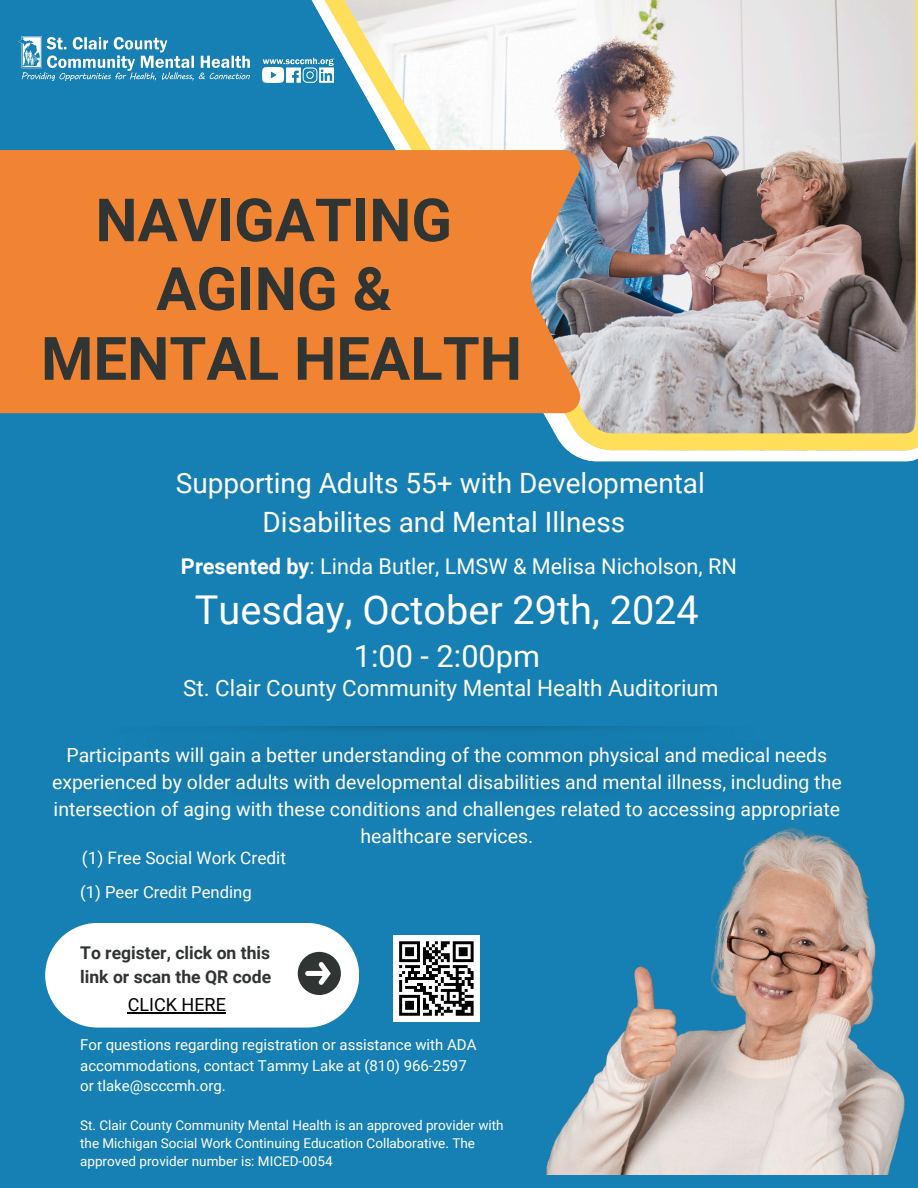
<style>
.page{position:relative;width:918px;height:1188px;background:#167fb3}
.page>*{position:absolute;margin:0;border:0;box-sizing:border-box;transform-origin:0 0}
.t1{font:700 59.85px/69.8px "Roboto";color:#303432;text-align:center}
.t2{font:700 59.7px "Roboto";color:#303432}
.t3{font:39.75px "Roboto";color:#fff}
.t4{font:30.75px "Roboto";color:#fff}
.t5{font:28.05px/38.2px "Roboto";color:#fff;text-align:center}
.t6{font:22.5px "Roboto";color:#fff}
.t7{font:21.75px "Roboto";color:#fff}
.t8{font:19.5px/27px "Roboto";color:#fff;text-align:center}
.t9{font:18px "Roboto";color:#000}
.t10{font:700 17.55px/23.7px "Roboto";color:#303432}
.t11{font:17.25px "Roboto";color:#fff}
.t12{font:16.65px "Roboto";color:#fff}
.t13{font:15px "Roboto";color:#fff}
.t14{font:13.5px/18px "Roboto";color:#fff}
.s1{font-weight:700}
</style>
<div class="page">
<svg style="left:285px;top:0;width:633px;height:461px"></svg>
<img style="left:313px;top:0;width:605px;height:450px">
<img style="left:547px;top:826px;width:358px;height:348px">
<div style="left:0;top:150px;width:581px;height:263px;background:#f18432"></div>
<svg style="left:45px;top:923px;width:314px;height:105px"></svg>
<img style="left:18px;top:37px;width:232px;height:44px">
<img style="left:262px;top:56px;width:71px;height:26px">
<div style="left:393px;top:935px;width:87px;height:87px;background:#fff"></div>
<svg style="left:399px;top:941px;width:75px;height:75px"></svg>
<hr style="left:456px;top:1013px;width:18px;height:3px;background:#000">
<hr style="left:128px;top:1012px;width:98px;height:1px;background:#000">
<h3 class="t2" style="left:95px;top:186px;width:358px">NAVIGATING</h3>
<h4 class="t1" style="left:41px;top:255px;width:483px">AGING &amp;<br>MENTAL HEALTH</h4>
<p class="t5" style="left:176px;top:465px;width:531px">Supporting Adults 55+ with Developmental<br>Disabilites and Mental Illness</p>
<p class="t7" style="left:181px;top:554px;width:557px"><span class="s1">Presented by</span>: Linda Butler, LMSW &amp; Melisa Nicholson, RN</p>
<p class="t3" style="left:195px;top:587px;width:506px">Tuesday, October 29th, 2024</p>
<p class="t4" style="left:354px;top:638px;width:188px">1:00 - 2:00pm</p>
<h6 class="t6" style="left:183px;top:676px;width:537px">St. Clair County Community Mental Health Auditorium</h6>
<h2 class="t8" style="left:52px;top:742px;width:791px">Participants will gain a better understanding of the common physical and medical needs experienced by older adults with developmental disabilities and mental illness, including the intersection of aging with these conditions and challenges related to accessing appropriate healthcare services.</h2>
<h4 class="t11" style="left:82px;top:848px;width:206px">(1) Free Social Work Credit</h4>
<h3 class="t12" style="left:80px;top:882px;width:173px">(1) Peer Credit Pending</h3>
<p class="t10" style="left:80px;top:942px;width:193px">To register, click on this link or scan the QR code</p>
<p class="t9" style="left:128px;top:995px;width:100px">CLICK HERE</p>
<h5 class="t13" style="left:80px;top:1037px;width:398px">For questions regarding registration or assistance with ADA</h5>
<p class="t13" style="left:80px;top:1057px;width:388px">accommodations, contact Tammy Lake at (810) 966-2597</p>
<p class="t13" style="left:80px;top:1077px;width:147px">or tlake@scccmh.org.</p>
<p class="t14" style="left:80px;top:1116px;width:425px">St. Clair County Community Mental Health is an approved provider with the Michigan Social Work Continuing Education Collaborative. The approved provider number is: MICED-0054</p>
</div>
